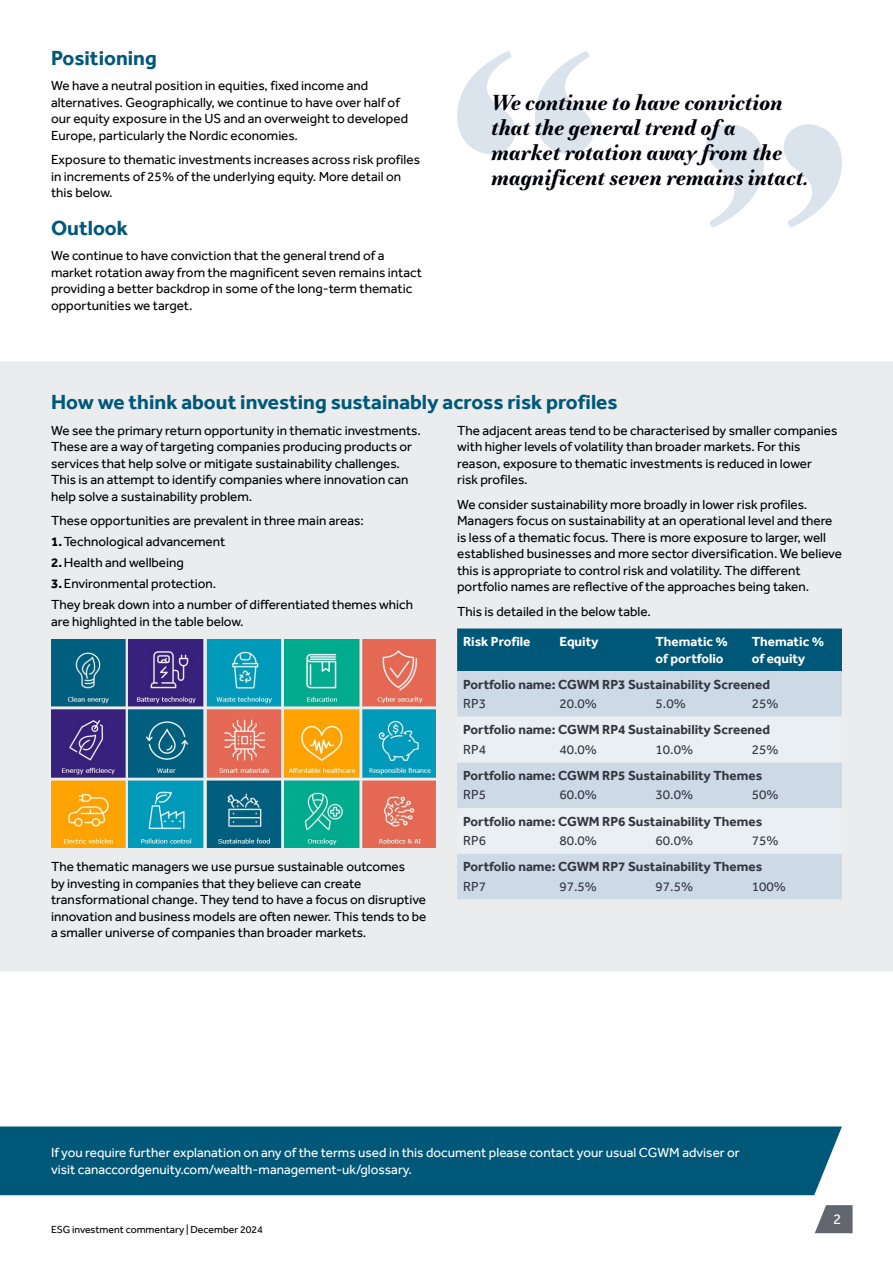
<style>
.page{position:relative;width:893px;height:1263px;background:#fff}
.page>*{position:absolute;margin:0;border:0;box-sizing:border-box;transform-origin:0 0}
.CG_IMU_Quote{font:italic 700 21px/25.2px "Essonnes Text";letter-spacing:-.01em;color:#00000a}
.CG_II_Header{font:700 21px "Effra";color:#005879}
.t1{font:15px "Effra";color:#fff}
.CG_II_Body_Copy{font:13.5px/16.5px "Effra";color:#000}
.CG_II_Subheader{font:700 13.5px "Effra";color:#343741}
.CG_II_Body_Copy-2{font:13.5px/16.5px "Effra";color:#fff}
.CG_II_Body_Copy-3{font:13.5px "Effra";color:#343741}
.CG_II_Subheader-2{font:700 13.5px/16.5px "Effra";color:#fff}
.t2{font:10.5px "Effra";color:#000}
.s1{font-weight:700}
</style>
<div class="page">
<svg style="left:815px;top:1205px;width:38px;height:28px"></svg>
<div style="left:0;top:1126px;width:842px;height:69px;background:#005879"></div>
<div style="left:0;top:361px;width:893px;height:611px;background:#ebeced"></div>
<img style="left:51px;top:639px;width:385px;height:209px">
<div style="left:457px;top:628px;width:385px;height:43px;background:#005879"></div>
<div style="left:457px;top:671px;width:385px;height:228px;background:#cdd9e5"></div>
<svg style="left:457px;top:717px;width:385px;height:137px"></svg>
<svg style="left:457px;top:51px;width:136px;height:103px"></svg>
<svg style="left:706px;top:124px;width:136px;height:104px"></svg>
<p class="CG_II_Header" style="left:51px;top:46px;width:107px">Positioning</p>
<p class="CG_II_Body_Copy" style="left:51px;top:77px;width:359px">We have a neutral position in equities, fixed income and alternatives. Geographically, we continue to have over half of our equity exposure in the US and an overweight to developed Europe, particularly the Nordic economies.</p>
<p class="CG_II_Body_Copy" style="left:51px;top:151px;width:371px">Exposure to thematic investments increases across risk profiles in increments of 25% of the underlying equity. More detail on this below.</p>
<p class="CG_II_Header" style="left:51px;top:216px;width:79px">Outlook</p>
<p class="CG_II_Body_Copy" style="left:51px;top:247px;width:372px">We continue to have conviction that the general trend of a market rotation away from the magnificent seven remains intact providing a better backdrop in some of the long-term thematic opportunities we target.</p>
<p class="CG_IMU_Quote" style="left:491px;top:89px;width:318px">We continue to have conviction that the general trend of a market rotation away from the magnificent seven remains intact.</p>
<p class="CG_II_Header" style="left:51px;top:390px;width:568px">How we think about investing sustainably across risk profiles</p>
<p class="CG_II_Body_Copy" style="left:51px;top:422px;width:371px">We see the primary return opportunity in thematic investments.<br>These are a way of targeting companies producing products or services that help solve or mitigate sustainability challenges.<br>This is an attempt to identify companies where innovation can help solve a sustainability problem.</p>
<p class="CG_II_Body_Copy" style="left:51px;top:512px;width:314px">These opportunities are prevalent in three main areas:</p>
<p class="CG_II_Body_Copy" style="left:51px;top:533px;width:176px"><span class="s1">1.</span>Technological advancement</p>
<p class="CG_II_Body_Copy" style="left:51px;top:554px;width:134px"><span class="s1">2.</span>Health and wellbeing</p>
<p class="CG_II_Body_Copy" style="left:51px;top:575px;width:167px"><span class="s1">3.</span>Environmental protection.</p>
<p class="CG_II_Body_Copy" style="left:51px;top:596px;width:364px">They break down into a number of differentiated themes which are highlighted in the table below.</p>
<p class="CG_II_Body_Copy" style="left:457px;top:422px;width:382px">The adjacent areas tend to be characterised by smaller companies with higher levels of volatility than broader markets. For this reason, exposure to thematic investments is reduced in lower<br>risk profiles.</p>
<p class="CG_II_Body_Copy" style="left:457px;top:496px;width:386px">We consider sustainability more broadly in lower risk profiles.<br>Managers focus on sustainability at an operational level and there is less of a thematic focus. There is more exposure to larger, well established businesses and more sector diversification. We believe this is appropriate to control risk and volatility. The different portfolio names are reflective of the approaches being taken.</p>
<p class="CG_II_Body_Copy" style="left:457px;top:603px;width:195px">This is detailed in the below table.</p>
<p class="CG_II_Subheader-2" style="left:463px;top:633px;width:69px">Risk Profile</p>
<p class="CG_II_Subheader-2" style="left:559px;top:633px;width:41px">Equity</p>
<p class="CG_II_Subheader-2" style="left:655px;top:633px;width:74px">Thematic % of portfolio</p>
<p class="CG_II_Subheader-2" style="left:752px;top:633px;width:74px">Thematic % of equity</p>
<p class="CG_II_Subheader" style="left:463px;top:676px;width:308px">Portfolio name: CGWM RP3 Sustainability Screened</p>
<p class="CG_II_Body_Copy-3" style="left:463px;top:696px;width:24px">RP3</p>
<p class="CG_II_Body_Copy-3" style="left:559px;top:696px;width:39px">20.0%</p>
<p class="CG_II_Body_Copy-3" style="left:655px;top:696px;width:32px">5.0%</p>
<p class="CG_II_Body_Copy-3" style="left:752px;top:696px;width:28px">25%</p>
<p class="CG_II_Subheader" style="left:463px;top:722px;width:308px">Portfolio name: CGWM RP4 Sustainability Screened</p>
<p class="CG_II_Body_Copy-3" style="left:463px;top:741px;width:24px">RP4</p>
<p class="CG_II_Body_Copy-3" style="left:559px;top:741px;width:39px">40.0%</p>
<p class="CG_II_Body_Copy-3" style="left:655px;top:741px;width:39px">10.0%</p>
<p class="CG_II_Body_Copy-3" style="left:752px;top:741px;width:28px">25%</p>
<p class="CG_II_Subheader" style="left:463px;top:767px;width:301px">Portfolio name: CGWM RP5 Sustainability Themes</p>
<p class="CG_II_Body_Copy-3" style="left:463px;top:787px;width:24px">RP5</p>
<p class="CG_II_Body_Copy-3" style="left:559px;top:787px;width:39px">60.0%</p>
<p class="CG_II_Body_Copy-3" style="left:655px;top:787px;width:39px">30.0%</p>
<p class="CG_II_Body_Copy-3" style="left:752px;top:787px;width:28px">50%</p>
<p class="CG_II_Subheader" style="left:463px;top:813px;width:301px">Portfolio name: CGWM RP6 Sustainability Themes</p>
<p class="CG_II_Body_Copy-3" style="left:463px;top:832px;width:24px">RP6</p>
<p class="CG_II_Body_Copy-3" style="left:559px;top:832px;width:39px">80.0%</p>
<p class="CG_II_Body_Copy-3" style="left:655px;top:832px;width:39px">60.0%</p>
<p class="CG_II_Body_Copy-3" style="left:752px;top:832px;width:28px">75%</p>
<p class="CG_II_Subheader" style="left:463px;top:858px;width:301px">Portfolio name: CGWM RP7 Sustainability Themes</p>
<p class="CG_II_Body_Copy-3" style="left:463px;top:878px;width:24px">RP7</p>
<p class="CG_II_Body_Copy-3" style="left:559px;top:878px;width:39px">97.5%</p>
<p class="CG_II_Body_Copy-3" style="left:655px;top:878px;width:39px">97.5%</p>
<p class="CG_II_Body_Copy-3" style="left:752px;top:878px;width:36px">100%</p>
<p class="CG_II_Body_Copy" style="left:51px;top:858px;width:377px">The thematic managers we use pursue sustainable outcomes<br>by investing in companies that they believe can create transformational change. They tend to have a focus on disruptive innovation and business models are often newer. This tends to be a smaller universe of companies than broader markets.</p>
<p class="CG_II_Body_Copy-2" style="left:51px;top:1144px;width:690px">If you require further explanation on any of the terms used in this document please contact your usual CGWM adviser or visit canaccordgenuity.com/wealth-management-uk/glossary.</p>
<p class="t2" style="left:51px;top:1223px;width:213px">ESG investment commentary | December 2024</p>
<p class="t1" style="left:833px;top:1210px;width:10px">2</p>
</div>
